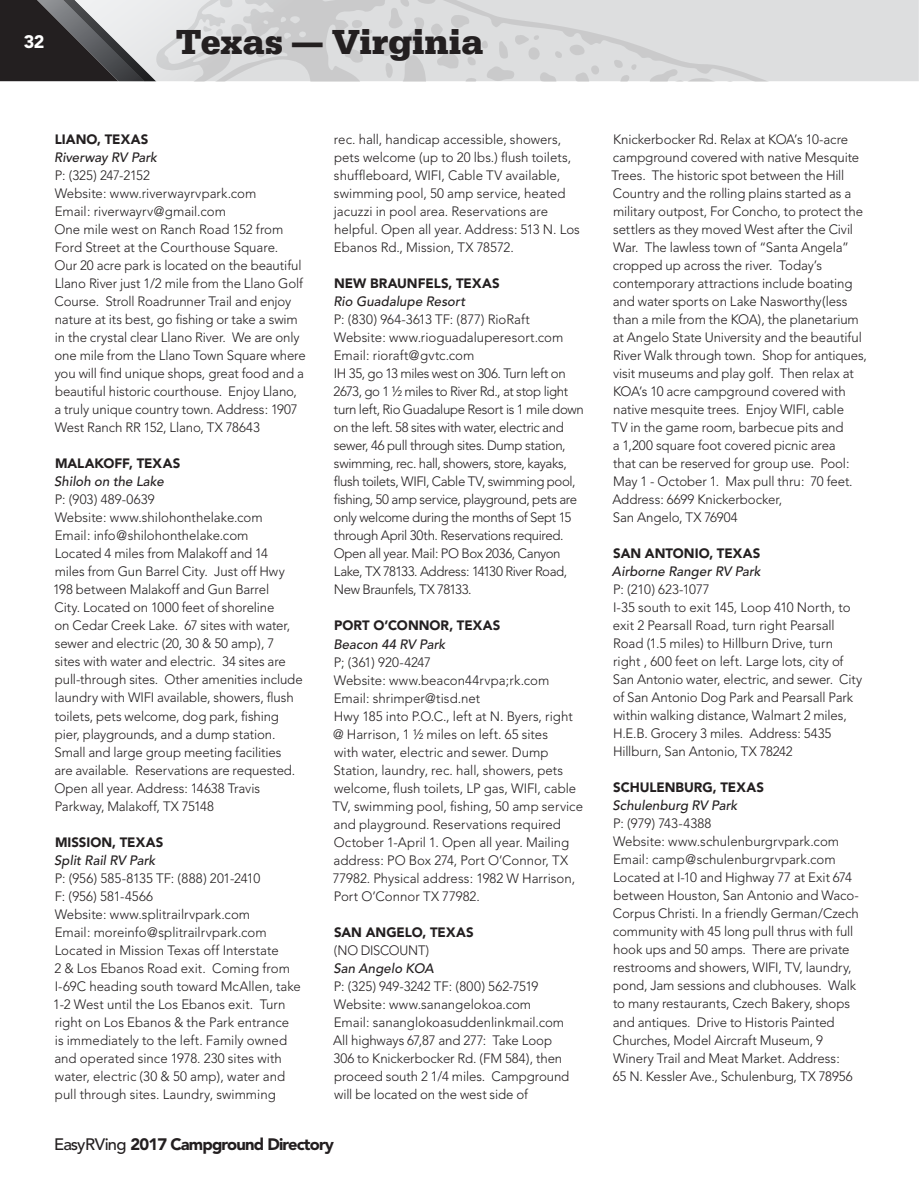
<style>
.page{position:relative;width:919px;height:1189px;background:#fff}
.page>*{position:absolute;margin:0;border:0;box-sizing:border-box;transform-origin:0 0}
.t1{font:700 36px "URW Egyptienne T";color:#231f20}
.t2{font:900 18px "Avenir";color:#fff}
.t3{font:900 16.5px "Avenir";letter-spacing:-.05em;color:#231f20}
.t4{font:300 13.5px/18px "Avenir";letter-spacing:-.005em;color:#231f20}
.t5{font:300 13.5px/18px "Avenir";letter-spacing:-.03em;color:#231f20}
.t6{font:italic 500 13.5px "Avenir";letter-spacing:.005em;color:#231f20}
.t7{font:900 13.5px "Avenir";color:#231f20}
.t8{font:300 13.5px "Avenir";letter-spacing:-.005em;color:#231f20;scale:.96 1}
.s1{font-weight:500}
</style>
<div class="page">
<div style="left:793px;top:0;width:77px;height:81px;background:#dddedf"></div>
<svg style="left:307px;top:0;width:486px;height:81px;background:#d8d9da"></svg>
<svg style="left:0;top:0;width:307px;height:81px;background:#9c9c9d"></svg>
<div style="left:870px;top:0;width:49px;height:81px;background:#dddedf"></div>
<h2 class="t2" style="left:24px;top:31px;width:22px">32</h2>
<h1 class="t1" style="left:176px;top:20px;width:309px">Texas — Virginia</h1>
<p class="t7" style="left:55px;top:131px;width:95px">LIANO, TEXAS</p>
<p class="t6" style="left:54px;top:150px;width:104px">Riverway RV Park</p>
<p class="t4" style="left:54px;top:167px;width:253px">P: (325) 247-2152<br>Website: www.riverwayrvpark.com<br>Email: riverwayrv@gmail.com<br>One mile west on Ranch Road 152 from Ford Street at the Courthouse Square.<br>Our 20 acre park is located on the beautiful Llano River just 1/2 mile from the Llano Golf Course. Stroll Roadrunner Trail and enjoy nature at its best, go fishing or take a swim in the crystal clear Llano River. We are only one mile from the Llano Town Square where you will find unique shops, great food and a beautiful historic courthouse. Enjoy Llano, a truly unique country town. Address: 1907<br>West Ranch RR 152, Llano, TX 78643</p>
<p class="t7" style="left:55px;top:455px;width:127px">MALAKOFF, TEXAS</p>
<p class="t6" style="left:54px;top:474px;width:111px">Shiloh on the Lake</p>
<p class="t4" style="left:53px;top:491px;width:251px">P: (903) 489-0639<br>Website: www.shilohonthelake.com<br>Email: info@shilohonthelake.com<br>Located 4 miles from Malakoff and 14<br>miles from Gun Barrel City. Just off Hwy 198 between Malakoff and Gun Barrel<br>City. Located on 1000 feet of shoreline<br>on Cedar Creek Lake. 67 sites with water, sewer and electric (20, 30 &amp; 50 amp), 7<br>sites with water and electric. 34 sites are pull-through sites. Other amenities include laundry with WIFI available, showers, flush toilets, pets welcome, dog park, fishing pier, playgrounds, and a dump station.<br>Small and large group meeting facilities<br>are available. Reservations are requested.<br>Open all year. Address: 14638 Travis Parkway, Malakoff, TX 75148</p>
<p class="t7" style="left:55px;top:833px;width:110px">MISSION, TEXAS</p>
<p class="t6" style="left:54px;top:852px;width:103px">Split Rail RV Park</p>
<p class="t4" style="left:53px;top:868px;width:249px">P: (956) 585-8135 TF: (888) 201-2410<br>F: (956) 581-4566<br>Website: www.splitrailrvpark.com<br>Email: moreinfo@splitrailrvpark.com Located in Mission Texas off Interstate<br>2 &amp; Los Ebanos Road exit. Coming from I-69C heading south toward McAllen, take 1-2 West until the Los Ebanos exit. Turn right on Los Ebanos &amp; the Park entrance<br>is immediately to the left. Family owned and operated since 1978. 230 sites with water, electric (30 &amp; 50 amp), water and pull through sites. Laundry, swimming</p>
<p class="t4" style="left:334px;top:130px;width:247px">rec. hall, handicap accessible, showers, pets welcome (up to 20 lbs.) flush toilets, shuffleboard, WIFI, Cable TV available, swimming pool, 50 amp service, heated jacuzzi in pool area. Reservations are helpful. Open all year. Address: 513 N. Los Ebanos Rd., Mission, TX 78572.</p>
<p class="t7" style="left:334px;top:275px;width:167px">NEW BRAUNFELS, TEXAS</p>
<p class="t6" style="left:333px;top:294px;width:133px">Rio Guadalupe Resort</p>
<p class="t5" style="left:333px;top:310px;width:252px">P: (830) 964-3613 TF: (877) RioRaft Website: www.rioguadaluperesort.com Email: rioraft@gvtc.com<br>IH 35, go 13 miles west on 306. Turn left on 2673, go 1 ½ miles to River Rd., at stop light turn left, Rio Guadalupe Resort is 1 mile down on the left. 58 sites with water, electric and sewer, 46 pull through sites. Dump station, swimming, rec. hall, showers, store, kayaks, flush toilets, WIFI, Cable TV, swimming pool, fishing, 50 amp service, playground, pets are only welcome during the months of Sept 15 through April 30th. Reservations required.<br>Open all year. Mail: PO Box 2036, Canyon Lake, TX 78133. Address: 14130 River Road, New Braunfels, TX 78133.</p>
<p class="t7" style="left:334px;top:617px;width:168px">PORT O’CONNOR, TEXAS</p>
<p class="t6" style="left:333px;top:636px;width:113px">Beacon 44 RV Park</p>
<p class="t4" style="left:332px;top:653px;width:252px">P; (361) 920-4247<br>Website: www.beacon44rvpa;rk.com Email: shrimper@tisd.net<br>Hwy 185 into P.O.C., left at N. Byers, right @ Harrison, 1 ½ miles on left. 65 sites<br>with water, electric and sewer. Dump Station, laundry, rec. hall, showers, pets welcome, flush toilets, LP gas, WIFI, cable TV, swimming pool, fishing, 50 amp service and playground. Reservations required October 1-April 1. Open all year. Mailing address: PO Box 274, Port O’Connor, TX 77982. Physical address: 1982 W Harrison, Port O’Connor TX 77982.</p>
<p class="t7" style="left:334px;top:923px;width:141px">SAN ANGELO, TEXAS</p>
<p class="t8" style="left:334px;top:942px;width:101px">(NO DISCOUNT)</p>
<p class="t6" style="left:333px;top:960px;width:102px">San Angelo KOA</p>
<p class="t4" style="left:333px;top:977px;width:237px">P: (325) 949-3242 TF: (800) 562-7519<br>Website: www.sanangelokoa.com Email: sananglokoasuddenlinkmail.com All highways 67,87 and 277: Take Loop 306 to Knickerbocker Rd. (FM 584), then proceed south 2 1/4 miles. Campground will be located on the west side of</p>
<p class="t3" style="left:54px;top:1134px;width:281px"><span class="s1">EasyRVing</span> 2017 Campground Directory</p>
<p class="t4" style="left:611px;top:131px;width:257px">Knickerbocker Rd. Relax at KOA’s 10-acre campground covered with native Mesquite Trees. The historic spot between the Hill Country and the rolling plains started as a military outpost, For Concho, to protect the settlers as they moved West after the Civil War. The lawless town of “Santa Angela” cropped up across the river. Today’s contemporary attractions include boating and water sports on Lake Nasworthy(less than a mile from the KOA), the planetarium at Angelo State University and the beautiful River Walk through town. Shop for antiques, visit museums and play golf. Then relax at KOA’s 10 acre campground covered with native mesquite trees. Enjoy WIFI, cable<br>TV in the game room, barbecue pits and<br>a 1,200 square foot covered picnic area<br>that can be reserved for group use. Pool:<br>May 1 - October 1. Max pull thru: 70 feet.<br>Address: 6699 Knickerbocker,<br>San Angelo, TX 76904</p>
<p class="t7" style="left:613px;top:545px;width:149px">SAN ANTONIO, TEXAS</p>
<p class="t6" style="left:612px;top:564px;width:150px">Airborne Ranger RV Park</p>
<p class="t4" style="left:612px;top:580px;width:251px">P: (210) 623-1077<br>I-35 south to exit 145, Loop 410 North, to exit 2 Pearsall Road, turn right Pearsall Road (1.5 miles) to Hillburn Drive, turn right , 600 feet on left. Large lots, city of San Antonio water, electric, and sewer. City of San Antonio Dog Park and Pearsall Park within walking distance, Walmart 2 miles, H.E.B. Grocery 3 miles. Address: 5435<br>Hillburn, San Antonio, TX 78242</p>
<p class="t7" style="left:613px;top:779px;width:152px">SCHULENBURG, TEXAS</p>
<p class="t6" style="left:612px;top:798px;width:126px">Schulenburg RV Park</p>
<p class="t4" style="left:612px;top:814px;width:247px">P: (979) 743-4388<br>Website: www.schulenburgrvpark.com Email: camp@schulenburgrvpark.com Located at I-10 and Highway 77 at Exit 674 between Houston, San Antonio and Waco-Corpus Christi. In a friendly German/Czech community with 45 long pull thrus with full hook ups and 50 amps. There are private restrooms and showers, WIFI, TV, laundry, pond, Jam sessions and clubhouses. Walk to many restaurants, Czech Bakery, shops and antiques. Drive to Historis Painted Churches, Model Aircraft Museum, 9<br>Winery Trail and Meat Market. Address:<br>65 N. Kessler Ave., Schulenburg, TX 78956</p>
</div>
